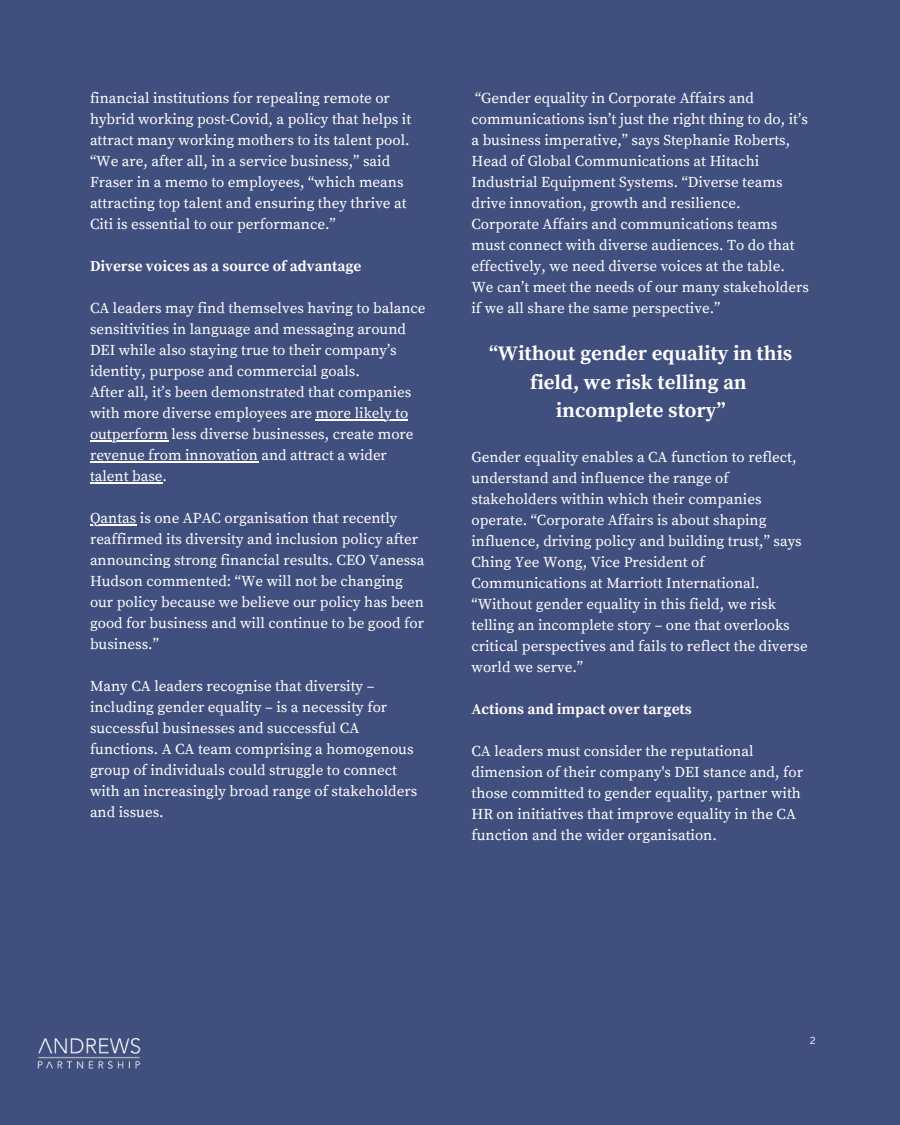
<style>
.page{position:relative;width:900px;height:1125px;background:#404f7e}
.page>*{position:absolute;margin:0;border:0;box-sizing:border-box;transform-origin:0 0}
.t1{font:700 20.5px/28.5px "Source Serif Pro";color:#fff;text-align:center}
.t2{font:15px/21px "Source Serif Pro";color:#fff}
.t3{font:700 15px "Source Serif Pro";color:#fff}
.t4{font:10px "Canva Sans";color:#fff}
</style>
<div class="page">
<img style="left:37px;top:1038px;width:104px;height:31px">
<hr style="left:316px;top:419px;width:92px;height:1px;background:#fff">
<hr style="left:90px;top:440px;width:78px;height:1px;background:#fff">
<hr style="left:90px;top:461px;width:168px;height:1px;background:#fff">
<hr style="left:90px;top:482px;width:73px;height:1px;background:#fff">
<hr style="left:90px;top:524px;width:46px;height:1px;background:#fff">
<h3 class="t2" style="left:90px;top:88px;width:323px">financial institutions for repealing remote or hybrid working post-Covid, a policy that helps it attract many working mothers to its talent pool. “We are, after all, in a service business,” said Fraser in a memo to employees, “which means attracting top talent and ensuring they thrive at Citi is essential to our performance.”</h3>
<h2 class="t3" style="left:90px;top:257px;width:273px">Diverse voices as a source of advantage</h2>
<h3 class="t2" style="left:90px;top:298px;width:337px">CA leaders may find themselves having to balance sensitivities in language and messaging around DEI while also staying true to their company’s identity, purpose and commercial goals.<br>After all, it’s been demonstrated that companies with more diverse employees are more likely to</h3>
<h3 class="t2" style="left:90px;top:424px;width:325px">outperform less diverse businesses, create more revenue from innovation and attract a wider talent base.</h3>
<h3 class="t2" style="left:90px;top:508px;width:336px">Qantas is one APAC organisation that recently reaffirmed its diversity and inclusion policy after announcing strong financial results. CEO Vanessa Hudson commented: “We will not be changing our policy because we believe our policy has been good for business and will continue to be good for business.”</h3>
<h1 class="t2" style="left:90px;top:676px;width:329px">Many CA leaders recognise that diversity – including gender equality – is a necessity for successful businesses and successful CA functions. A CA team comprising a homogenous group of individuals could struggle to connect with an increasingly broad range of stakeholders and issues.</h1>
<h3 class="t2" style="left:472px;top:88px;width:339px">“Gender equality in Corporate Affairs and communications isn’t just the right thing to do, it’s a business imperative,” says Stephanie Roberts, Head of Global Communications at Hitachi Industrial Equipment Systems. “Diverse teams drive innovation, growth and resilience.<br>Corporate Affairs and communications teams must connect with diverse audiences. To do that effectively, we need diverse voices at the table.<br>We can’t meet the needs of our many stakeholders if we all share the same perspective.”</h3>
<h2 class="t1" style="left:489px;top:340px;width:305px">“Without gender equality in this field, we risk telling an incomplete story”</h2>
<h3 class="t2" style="left:472px;top:447px;width:338px">Gender equality enables a CA function to reflect, understand and influence the range of stakeholders within which their companies operate. “Corporate Affairs is about shaping influence, driving policy and building trust,” says Ching Yee Wong, Vice President of Communications at Marriott International. “Without gender equality in this field, we risk telling an incomplete story – one that overlooks critical perspectives and fails to reflect the diverse world we serve.”</h3>
<p class="t3" style="left:472px;top:700px;width:222px">Actions and impact over targets</p>
<p class="t2" style="left:472px;top:741px;width:333px">CA leaders must consider the reputational dimension of their company's DEI stance and, for those committed to gender equality, partner with HR on initiatives that improve equality in the CA function and the wider organisation.</p>
<p class="t4" style="left:810px;top:1034px;width:7px">2</p>
</div>
